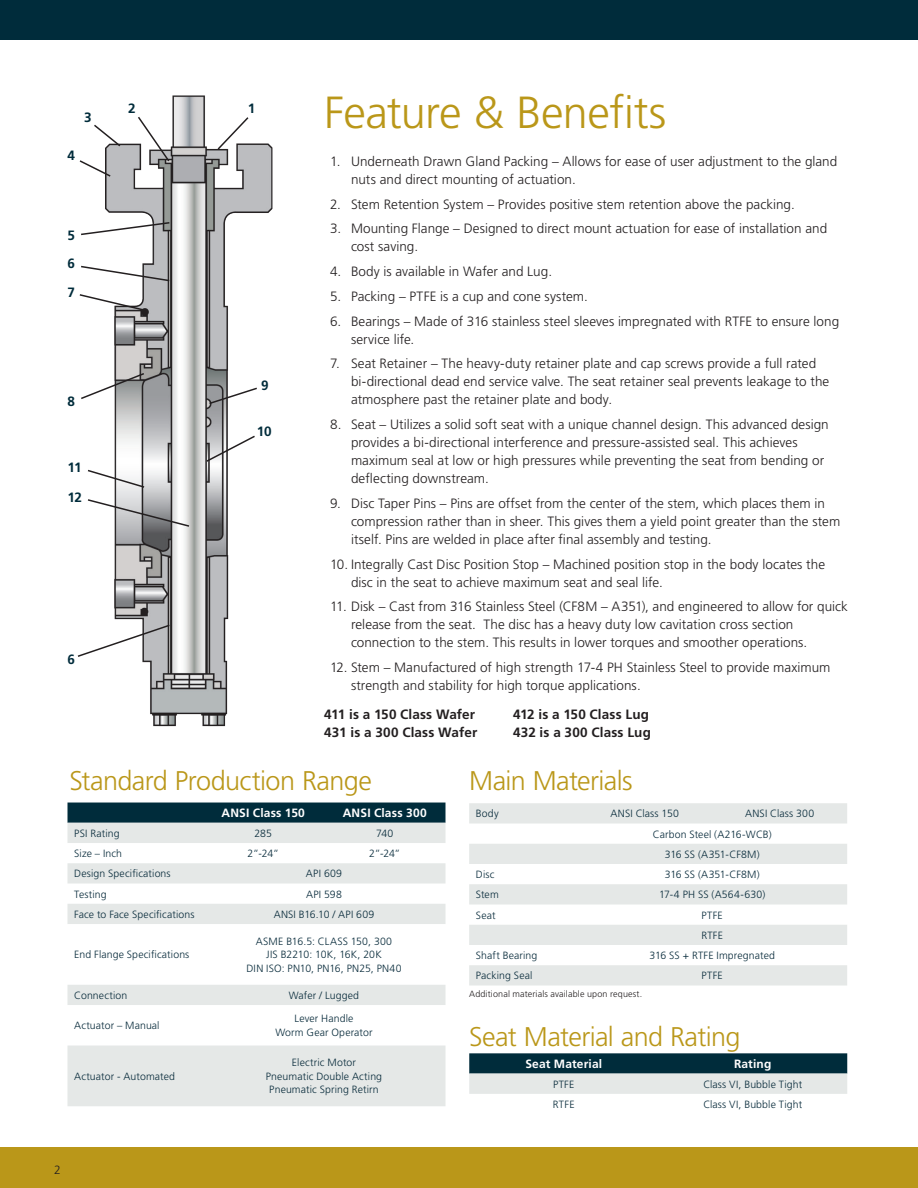
<style>
.page{position:relative;width:918px;height:1188px;background:#fff}
.page>*{position:absolute;margin:0;border:0;box-sizing:border-box;transform-origin:0 0}
.t1{font:300 45px "Frutiger LT Std";letter-spacing:-.015em;color:#ba9719}
.Intro_2_Subhead{font:300 27px "Frutiger LT Std";letter-spacing:-.025em;color:#ba9719}
.t2{font:300 13.5px/18px "Frutiger LT Std";color:#231f20}
.Text{font:700 13.5px "Frutiger LT Std";letter-spacing:.01em;color:#231f20}
.ToC_Crosshead{font:700 13.5px "Frutiger LT Std";color:#002c3b}
.Table_Head{font:700 12px "Frutiger LT Std";letter-spacing:.015em;color:#fff}
.t3{font:300 12px "Frutiger LT Std";color:#231f20}
.Table_Body{font:300 10.5px "Frutiger LT Std";letter-spacing:.01em;color:#082b3b}
.Footnote{font:300 9px "Frutiger LT Std";letter-spacing:.015em;color:#231f20}
</style>
<div class="page">
<div style="left:0;top:0;width:918px;height:40px;background:#002c3b"></div>
<div style="left:0;top:1148px;width:918px;height:40px;background:#ba9719"></div>
<div style="left:68px;top:803px;width:378px;height:20px;background:#002c3b"></div>
<svg style="left:68px;top:823px;width:378px;height:283px"></svg>
<svg style="left:469px;top:1053px;width:378px;height:41px;background:#758c93"></svg>
<svg style="left:469px;top:803px;width:378px;height:183px;fill:#e5e8e7"></svg>
<img style="left:105px;top:95px;width:168px;height:632px">
<svg style="left:216px;top:116px;width:34px;height:35px"></svg>
<svg style="left:136px;top:115px;width:35px;height:48px"></svg>
<svg style="left:94px;top:123px;width:28px;height:25px"></svg>
<svg style="left:79px;top:159px;width:33px;height:19px"></svg>
<svg style="left:81px;top:221px;width:90px;height:15px"></svg>
<svg style="left:81px;top:265px;width:90px;height:17px"></svg>
<svg style="left:79px;top:293px;width:66px;height:19px"></svg>
<svg style="left:81px;top:372px;width:65px;height:28px"></svg>
<svg style="left:208px;top:386px;width:51px;height:19px"></svg>
<svg style="left:205px;top:434px;width:52px;height:29px"></svg>
<svg style="left:88px;top:469px;width:58px;height:20px"></svg>
<svg style="left:87px;top:498px;width:104px;height:30px"></svg>
<svg style="left:77px;top:623px;width:94px;height:35px"></svg>
<p class="t1" style="left:324px;top:87px;width:344px">Feature &amp; Benefits</p>
<p class="t2" style="left:351px;top:152px;width:488px;text-indent:-21px">1. Underneath Drawn Gland Packing – Allows for ease of user adjustment to the gland nuts and direct mounting of actuation.</p>
<p class="t2" style="left:330px;top:195px;width:466px">2. Stem Retention System – Provides positive stem retention above the packing.</p>
<p class="t2" style="left:351px;top:220px;width:478px;text-indent:-21px">3. Mounting Flange – Designed to direct mount actuation for ease of installation and cost saving.</p>
<p class="t2" style="left:330px;top:263px;width:224px">4. Body is available in Wafer and Lug.</p>
<p class="t2" style="left:330px;top:287px;width:259px">5. Packing – PTFE is a cup and cone system.</p>
<p class="t2" style="left:351px;top:312px;width:490px;text-indent:-21px">6. Bearings – Made of 316 stainless steel sleeves impregnated with RTFE to ensure long service life.</p>
<p class="t2" style="left:351px;top:355px;width:480px;text-indent:-21px">7. Seat Retainer – The heavy-duty retainer plate and cap screws provide a full rated bi-directional dead end service valve. The seat retainer seal prevents leakage to the atmosphere past the retainer plate and body.</p>
<p class="t2" style="left:351px;top:416px;width:479px;text-indent:-21px">8. Seat – Utilizes a solid soft seat with a unique channel design. This advanced design provides a bi-directional interference and pressure-assisted seal. This achieves maximum seal at low or high pressures while preventing the seat from bending or deflecting downstream.</p>
<p class="t2" style="left:351px;top:494px;width:491px;text-indent:-21px">9. Disc Taper Pins – Pins are offset from the center of the stem, which places them in compression rather than in sheer. This gives them a yield point greater than the stem itself. Pins are welded in place after final assembly and testing.</p>
<p class="t2" style="left:351px;top:555px;width:476px;text-indent:-21px">10. Integrally Cast Disc Position Stop – Machined position stop in the body locates the disc in the seat to achieve maximum seat and seal life.</p>
<p class="t2" style="left:351px;top:598px;width:498px;text-indent:-21px">11. Disk – Cast from 316 Stainless Steel (CF8M – A351), and engineered to allow for quick release from the seat. The disc has a heavy duty low cavitation cross section connection to the stem. This results in lower torques and smoother operations.</p>
<p class="t2" style="left:351px;top:659px;width:481px;text-indent:-21px">12. Stem – Manufactured of high strength 17-4 PH Stainless Steel to provide maximum strength and stability for high torque applications.</p>
<p class="Text" style="left:324px;top:707px;width:153px">411 is a 150 Class Wafer</p>
<p class="Text" style="left:513px;top:707px;width:138px">412 is a 150 Class Lug</p>
<p class="Text" style="left:324px;top:725px;width:155px">431 is a 300 Class Wafer</p>
<p class="Text" style="left:513px;top:725px;width:139px">432 is a 300 Class Lug</p>
<p class="Intro_2_Subhead" style="left:69px;top:765px;width:304px">Standard Production Range</p>
<p class="Table_Head" style="left:222px;top:806px;width:85px">ANSI Class 150</p>
<p class="Table_Head" style="left:343px;top:806px;width:86px">ANSI Class 300</p>
<p class="Table_Body" style="left:74px;top:827px;width:47px">PSI Rating</p>
<p class="Table_Body" style="left:254px;top:827px;width:19px">285</p>
<p class="Table_Body" style="left:376px;top:827px;width:19px">740</p>
<p class="Table_Body" style="left:74px;top:848px;width:49px">Size – Inch</p>
<p class="Table_Body" style="left:248px;top:848px;width:33px">2”-24”</p>
<p class="Table_Body" style="left:369px;top:848px;width:33px">2”-24”</p>
<p class="Table_Body" style="left:74px;top:868px;width:98px">Design Specifications</p>
<p class="Table_Body" style="left:306px;top:868px;width:38px">API 609</p>
<p class="Table_Body" style="left:74px;top:888px;width:34px">Testing</p>
<p class="Table_Body" style="left:306px;top:888px;width:37px">API 598</p>
<p class="Table_Body" style="left:74px;top:908px;width:122px">Face to Face Specifications</p>
<p class="Table_Body" style="left:274px;top:908px;width:102px">ANSI B16.10 / API 609</p>
<p class="Table_Body" style="left:74px;top:949px;width:117px">End Flange Specifications</p>
<p class="ToC_Crosshead" style="left:128px;top:100px;width:9px">2</p>
<p class="ToC_Crosshead" style="left:248px;top:100px;width:9px">1</p>
<p class="ToC_Crosshead" style="left:84px;top:109px;width:9px">3</p>
<p class="ToC_Crosshead" style="left:68px;top:148px;width:9px">4</p>
<p class="ToC_Crosshead" style="left:68px;top:228px;width:9px">5</p>
<p class="ToC_Crosshead" style="left:68px;top:256px;width:9px">6</p>
<p class="ToC_Crosshead" style="left:68px;top:285px;width:9px">7</p>
<p class="ToC_Crosshead" style="left:261px;top:377px;width:9px">9</p>
<p class="ToC_Crosshead" style="left:68px;top:393px;width:9px">8</p>
<p class="ToC_Crosshead" style="left:257px;top:423px;width:16px">10</p>
<p class="ToC_Crosshead" style="left:68px;top:459px;width:16px">11</p>
<p class="ToC_Crosshead" style="left:68px;top:489px;width:16px">12</p>
<p class="ToC_Crosshead" style="left:68px;top:652px;width:9px">6</p>
<p class="Intro_2_Subhead" style="left:469px;top:765px;width:165px">Main Materials</p>
<p class="Table_Body" style="left:476px;top:808px;width:24px">Body</p>
<p class="Table_Body" style="left:611px;top:808px;width:70px">ANSI Class 150</p>
<p class="Table_Body" style="left:745px;top:808px;width:71px">ANSI Class 300</p>
<p class="Table_Body" style="left:653px;top:828px;width:120px">Carbon Steel (A216-WCB)</p>
<p class="Table_Body" style="left:665px;top:848px;width:96px">316 SS (A351-CF8M)</p>
<p class="Table_Body" style="left:476px;top:868px;width:20px">Disc</p>
<p class="Table_Body" style="left:665px;top:868px;width:96px">316 SS (A351-CF8M)</p>
<p class="Table_Body" style="left:476px;top:889px;width:24px">Stem</p>
<p class="Table_Body" style="left:659px;top:889px;width:108px">17-4 PH SS (A564-630)</p>
<p class="Table_Body" style="left:476px;top:909px;width:21px">Seat</p>
<p class="Table_Body" style="left:702px;top:909px;width:23px">PTFE</p>
<p class="Table_Body" style="left:701px;top:929px;width:23px">RTFE</p>
<p class="Table_Body" style="left:476px;top:949px;width:63px">Shaft Bearing</p>
<p class="Table_Body" style="left:649px;top:949px;width:127px">316 SS + RTFE Impregnated</p>
<p class="Table_Body" style="left:476px;top:970px;width:58px">Packing Seal</p>
<p class="Table_Body" style="left:702px;top:970px;width:23px">PTFE</p>
<p class="Footnote" style="left:469px;top:989px;width:175px">Additional materials available upon request.</p>
<p class="Table_Body" style="left:256px;top:935px;width:138px">ASME B16.5: CLASS 150, 300</p>
<p class="Table_Body" style="left:266px;top:949px;width:117px">JIS B2210: 10K, 16K, 20K</p>
<p class="Table_Body" style="left:246px;top:962px;width:157px">DIN ISO: PN10, PN16, PN25, PN40</p>
<p class="Table_Body" style="left:74px;top:989px;width:55px">Connection</p>
<p class="Table_Body" style="left:289px;top:989px;width:72px">Wafer / Lugged</p>
<p class="Table_Body" style="left:74px;top:1020px;width:87px">Actuator – Manual</p>
<p class="Table_Body" style="left:295px;top:1013px;width:60px">Lever Handle</p>
<p class="Table_Body" style="left:275px;top:1026px;width:99px">Worm Gear Operator</p>
<p class="Intro_2_Subhead" style="left:469px;top:1021px;width:273px">Seat Material and Rating</p>
<p class="Table_Head" style="left:525px;top:1057px;width:78px">Seat Material</p>
<p class="Table_Head" style="left:734px;top:1057px;width:39px">Rating</p>
<p class="Table_Body" style="left:553px;top:1078px;width:23px">PTFE</p>
<p class="Table_Body" style="left:703px;top:1078px;width:100px">Class VI, Bubble Tight</p>
<p class="Table_Body" style="left:553px;top:1098px;width:23px">RTFE</p>
<p class="Table_Body" style="left:703px;top:1098px;width:100px">Class VI, Bubble Tight</p>
<p class="Table_Body" style="left:292px;top:1057px;width:66px">Electric Motor</p>
<p class="Table_Body" style="left:266px;top:1070px;width:118px">Pneumatic Double Acting</p>
<p class="Table_Body" style="left:269px;top:1084px;width:111px">Pneumatic Spring Retirn</p>
<p class="Table_Body" style="left:74px;top:1070px;width:102px">Actuator - Automated</p>
<p class="t3" style="left:54px;top:1163px;width:8px">2</p>
</div>
